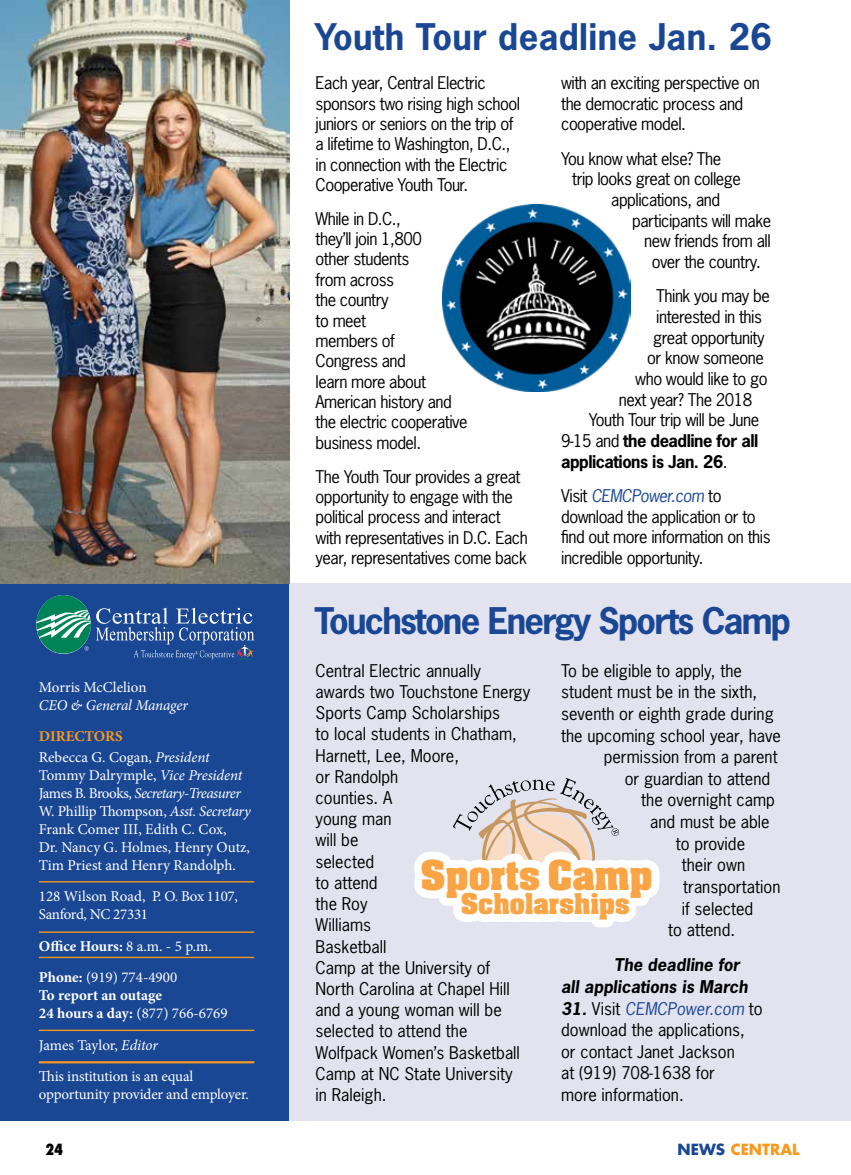
<style>
.page{position:relative;width:851px;height:1175px;background:#fff}
.page>*{position:absolute;margin:0;border:0;box-sizing:border-box;transform-origin:0 0}
.t1{font:700 34.95px "Aachen";color:#faa545}
.t2{font:700 34.5px "News Gothic";letter-spacing:-.05em;color:#1a4794}
.t3{font:700 34.5px "News Gothic";letter-spacing:.01em;color:#1a4794}
.t4{font:700 24.3px "Aachen";color:#faa545}
.t5{font:16.5px/20.4px "News Gothic";letter-spacing:-.03em;color:#000}
.t6{font:16.5px/21.1px "News Gothic";color:#000}
.t7{font:700 16.5px "News Gothic";letter-spacing:-.03em;color:#000}
.t8{font:italic 700 16.5px/21.6px "News Gothic";color:#000}
.t9{font:15px/18px "Minion Pro";letter-spacing:-.005em;color:#fff}
.t10{font:700 15px/18px "Minion Pro";letter-spacing:-.005em;color:#fff}
.t11{font:italic 15px "Minion Pro";letter-spacing:-.005em;color:#fff}
.t12{font:700 15px "Futura";color:#f8991d}
.t13{font:800 condensed 15px "Futura";color:#000}
.s1{font-weight:700;color:#f8991d}
.s2{font-style:italic}
.s3{font-weight:700}
.s4{font-weight:400}
.s5{font-style:italic;color:#1a4794}
.s6{font-weight:700;font-style:italic}
.s7{color:#1a4794}
</style>
<div class="page">
<div style="left:0;top:583px;width:290px;height:537px;background:#1a4794"></div>
<hr style="left:39px;top:881px;width:215px;height:1px;background:#f8991d">
<hr style="left:39px;top:931px;width:215px;height:1px;background:#f8991d">
<hr style="left:39px;top:956px;width:215px;height:2px;background:#f8991d">
<hr style="left:39px;top:1029px;width:215px;height:2px;background:#f8991d">
<hr style="left:39px;top:1062px;width:215px;height:1px;background:#f8991d">
<hr style="left:39px;top:1061px;width:215px;height:1px;background:#f8991d">
<svg style="left:36px;top:595px;width:218px;height:66px"></svg>
<div style="left:289px;top:583px;width:561px;height:537px;background:#e3e3f0"></div>
<img style="left:0;top:0;width:289px;height:583px">
<img style="left:442px;top:204px;width:188px;height:187px">
<svg style="left:414px;top:777px;width:245px;height:150px"></svg>
<p class="t9" style="left:39px;top:678px;width:109px">Morris McClelion</p>
<p class="t11" style="left:39px;top:695px;width:151px">CEO &amp; General Manager</p>
<p class="t9" style="left:39px;top:725px;width:172px;line-height:21px"><span class="s1">DIRECTORS<br></span>Rebecca G. Cogan, <span class="s2">President</span></p>
<p class="t9" style="left:39px;top:765px;width:213px">Tommy Dalrymple, <span class="s2">Vice President </span>James B. Brooks, <span class="s2">Secretary-Treasurer </span>W. Phillip Thompson, <span class="s2">Asst. Secretary </span>Frank Comer III, Edith C. Cox,<br>Dr. Nancy G. Holmes, Henry Outz, Tim Priest and Henry Randolph.</p>
<p class="t9" style="left:39px;top:887px;width:200px">128 Wilson Road, P. O. Box 1107,<br>Sanford, NC 27331</p>
<p class="t9" style="left:39px;top:930px;width:174px;line-height:31.5px"><span class="s3">Office Hours:</span> 8 a.m. - 5 p.m.<br><span class="s3">Phone:</span> (919) 774-4900</p>
<p class="t10" style="left:39px;top:986px;width:190px">To report an outage<br>24 hours a day: <span class="s4">(877) 766-6769</span></p>
<p class="t9" style="left:39px;top:1029px;width:156px;line-height:31.5px">James Taylor, <span class="s2">Editor<br></span>This institution is an equal</p>
<p class="t9" style="left:39px;top:1085px;width:211px">opportunity provider and employer.</p>
<h2 class="t3" style="left:314px;top:14px;width:459px">Youth Tour deadline Jan. 26</h2>
<p class="t5" style="left:315px;top:73px;width:206px">Each year, Central Electric sponsors two rising high school juniors or seniors on the trip of a lifetime to Washington, D.C., in connection with the Electric<br>Cooperative Youth Tour.</p>
<p class="t5" style="left:315px;top:208px;width:153px">While in D.C.,<br>they’ll join 1,800<br>other students<br>from across<br>the country<br>to meet<br>members of<br>Congress and<br>learn more about<br>American history and the electric cooperative business model.</p>
<p class="t5" style="left:315px;top:466px;width:214px">The Youth Tour provides a great opportunity to engage with the political process and interact with representatives in D.C. Each year, representatives come back</p>
<p class="t5" style="left:561px;top:72px;width:200px">with an exciting perspective on the democratic process and cooperative model.</p>
<p class="t5" style="left:561px;top:148px;width:162px">You know what else? The</p>
<p class="t5" style="left:572px;top:169px;width:170px">trip looks great on college</p>
<p class="t5" style="left:611px;top:189px;width:110px">applications, and</p>
<p class="t5" style="left:632px;top:210px;width:140px">participants will make</p>
<p class="t5" style="left:644px;top:231px;width:128px">new friends from all</p>
<p class="t5" style="left:651px;top:251px;width:111px">over the country.</p>
<p class="t5" style="left:656px;top:286px;width:115px">Think you may be</p>
<p class="t5" style="left:656px;top:306px;width:107px">interested in this</p>
<p class="t5" style="left:653px;top:327px;width:113px">great opportunity</p>
<p class="t5" style="left:647px;top:348px;width:118px">or know someone</p>
<p class="t5" style="left:635px;top:368px;width:134px">who would like to go</p>
<p class="t5" style="left:618px;top:389px;width:135px">next year? The 2018</p>
<p class="t5" style="left:588px;top:410px;width:172px">Youth Tour trip will be June</p>
<p class="t7" style="left:561px;top:430px;width:199px"><span class="s4">9-15 and</span> the deadline for all</p>
<p class="t7" style="left:561px;top:450px;width:168px">applications is Jan. 26<span class="s4">.</span></p>
<p class="t5" style="left:561px;top:485px;width:211px">Visit <span class="s5">CEMCPower.com</span> to download the application or to find out more information on this incredible opportunity.</p>
<h2 class="t2" style="left:314px;top:597px;width:478px">Touchstone Energy Sports Camp</h2>
<p class="t6" style="left:315px;top:660px;width:216px">Central Electric annually awards two Touchstone Energy<br>Sports Camp Scholarships<br>to local students in Chatham,<br>Harnett, Lee, Moore,<br>or Randolph<br>counties. A<br>young man<br>will be<br>selected<br>to attend<br>the Roy<br>Williams<br>Basketball<br>Camp at the University of<br>North Carolina at Chapel Hill and a young woman will be selected to attend the<br>Wolfpack Women’s Basketball<br>Camp at NC State University<br>in Raleigh.</p>
<p class="t6" style="left:561px;top:660px;width:182px">To be eligible to apply, the</p>
<p class="t6" style="left:561px;top:681px;width:198px">student must be in the sixth,</p>
<p class="t6" style="left:561px;top:703px;width:214px">seventh or eighth grade during</p>
<p class="t6" style="left:561px;top:724px;width:221px">the upcoming school year, have</p>
<p class="t6" style="left:603px;top:746px;width:175px">permission from a parent</p>
<p class="t6" style="left:624px;top:768px;width:147px">or guardian to attend</p>
<p class="t6" style="left:641px;top:789px;width:135px">the overnight camp</p>
<p class="t6" style="left:650px;top:811px;width:121px">and must be able</p>
<p class="t6" style="left:675px;top:832px;width:71px">to provide</p>
<p class="t6" style="left:681px;top:854px;width:65px">their own</p>
<p class="t6" style="left:683px;top:876px;width:99px">transportation</p>
<p class="t6" style="left:681px;top:897px;width:73px">if selected</p>
<p class="t6" style="left:668px;top:919px;width:68px">to attend.</p>
<p class="t8" style="left:561px;top:954px;width:188px;text-indent:53px">The deadline for all applications is March</p>
<p class="t6" style="left:561px;top:997px;width:203px;line-height:21.6px"><span class="s6">31.</span> Visit <span class="s5">CEMCPower.com</span> to download the applications, or contact Janet Jackson<br>at (919) 708-1638 for<br>more information.</p>
<h1 class="t1" style="left:420px;top:850px;width:234px">Sports Camp</h1>
<h3 class="t4" style="left:460px;top:886px;width:170px">Scholarships</h3>
<p class="t13" style="left:45px;top:1139px;width:20px">24</p>
<p class="t12" style="left:677px;top:1138px;width:123px"><span class="s7">NEWS</span> CENTRAL</p>
</div>
